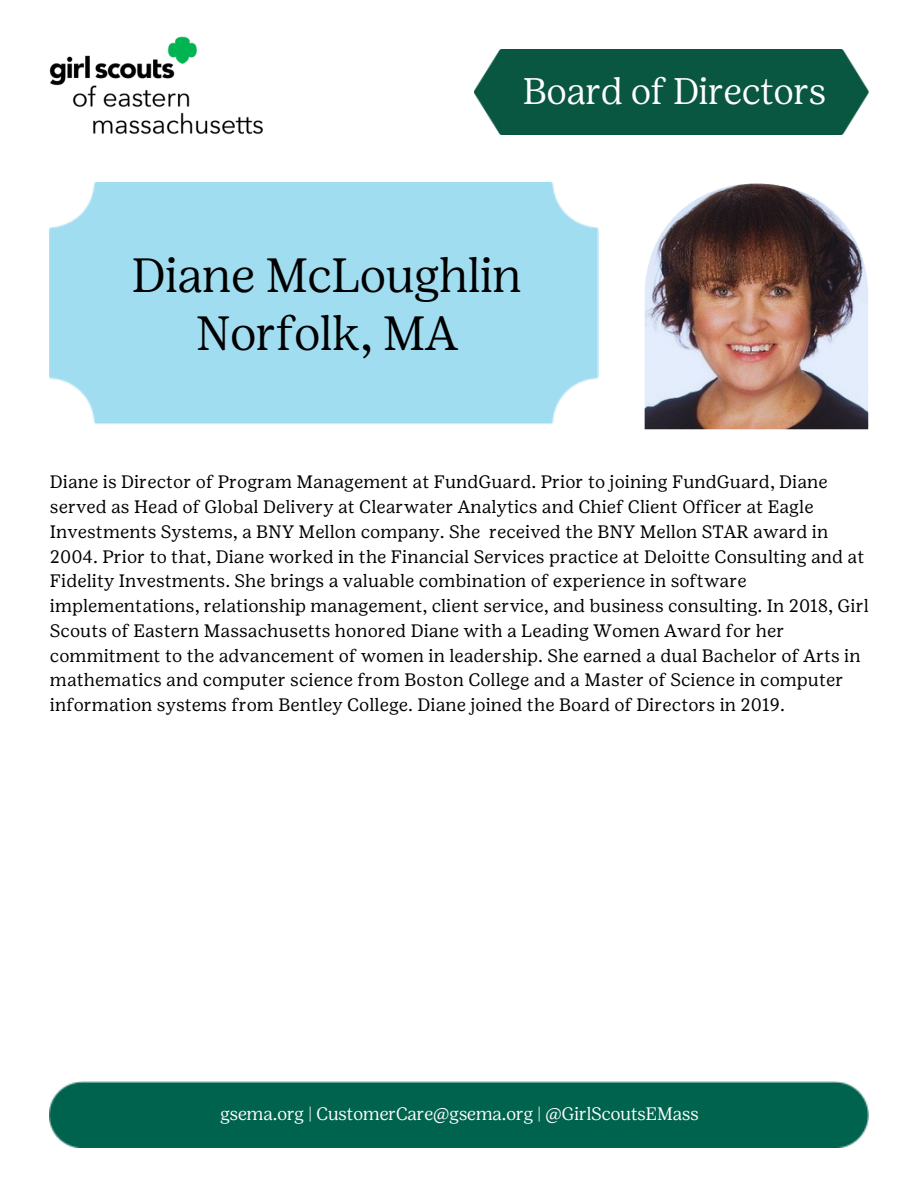
<style>
.page{position:relative;width:918px;height:1188px;background:#fff}
.page>*{position:absolute;margin:0;border:0;box-sizing:border-box;transform-origin:0 0}
.t1{font:300 48px "Girl Scout Display";color:#000}
.t2{font:300 36.9px "Girl Scout Display";color:#fff}
.t3{font:18px/24.8px "Girl Scout Text";color:#000}
.t4{font:300 18px "Girl Scout Display";color:#fff}
</style>
<div class="page">
<img style="left:49px;top:36px;width:214px;height:99px">
<div style="left:475px;top:49px;width:394px;height:86px;background:#095740"></div>
<img style="left:644px;top:183px;width:225px;height:247px">
<div style="left:50px;top:182px;width:549px;height:242px;background:#a1ddf1"></div>
<div style="left:50px;top:1081px;width:819px;height:66px;background:#00634e"></div>
<p class="t2" style="left:523px;top:69px;width:305px">Board of Directors</p>
<p class="t1" style="left:132px;top:247px;width:391px">Diane McLoughlin</p>
<p class="t1" style="left:196px;top:305px;width:263px">Norfolk, MA</p>
<p class="t3" style="left:50px;top:470px;width:821px">Diane is Director of Program Management at FundGuard. Prior to joining FundGuard, Diane served as Head of Global Delivery at Clearwater Analytics and Chief Client Officer at Eagle Investments Systems, a BNY Mellon company. She received the BNY Mellon STAR award in 2004. Prior to that, Diane worked in the Financial Services practice at Deloitte Consulting and at Fidelity Investments. She brings a valuable combination of experience in software implementations, relationship management, client service, and business consulting. In 2018, Girl Scouts of Eastern Massachusetts honored Diane with a Leading Women Award for her commitment to the advancement of women in leadership. She earned a dual Bachelor of Arts in mathematics and computer science from Boston College and a Master of Science in computer information systems from Bentley College. Diane joined the Board of Directors in 2019.</p>
<p class="t4" style="left:220px;top:1103px;width:480px">gsema.org | CustomerCare@gsema.org | @GirlScoutsEMass</p>
</div>
